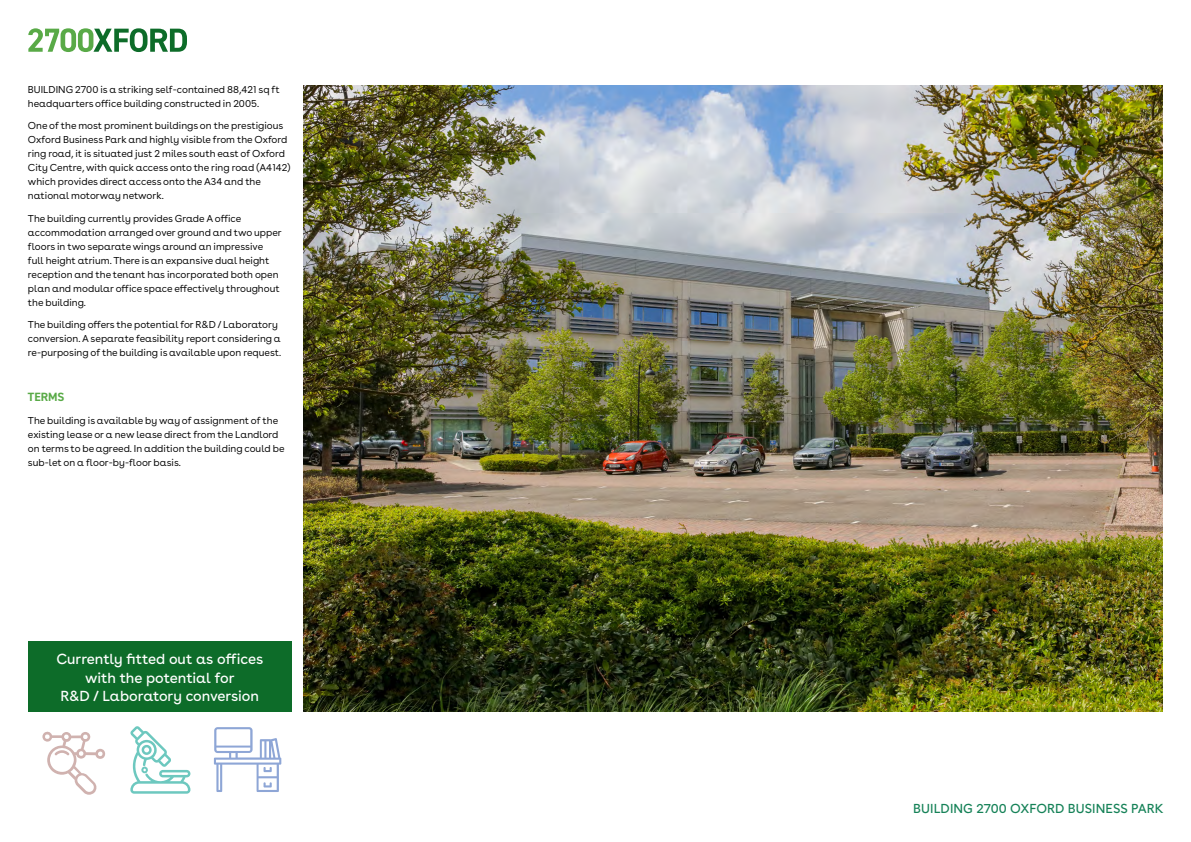
<style>
.page{position:relative;width:1191px;height:842px;background:#fff}
.page>*{position:absolute;margin:0;border:0;box-sizing:border-box;transform-origin:0 0}
.t1{font:14.5px/18.2px "Buenos Aires";letter-spacing:-.005em;color:#fff;text-align:center}
.t2{font:13px "Buenos Aires";color:#168258}
.t3{font:700 12px "DIN2014";color:#59aa47}
.t4{font:10px/14px "Buenos Aires";color:#000}
</style>
<div class="page">
<img style="left:304px;top:85px;width:858px;height:626px">
<svg style="left:42px;top:731px;width:64px;height:64px"></svg>
<svg style="left:130px;top:726px;width:60px;height:68px"></svg>
<svg style="left:214px;top:727px;width:67px;height:65px"></svg>
<div style="left:28px;top:641px;width:264px;height:70px;background:#0d6c29"></div>
<svg style="left:28px;top:28px;width:159px;height:24px"></svg>
<p class="t4" style="left:28px;top:81px;width:253px">BUILDING 2700 is a striking self-contained 88,421 sq ft headquarters office building constructed in 2005.</p>
<p class="t4" style="left:28px;top:118px;width:264px">One of the most prominent buildings on the prestigious Oxford Business Park and highly visible from the Oxford ring road, it is situated just 2 miles south east of Oxford City Centre, with quick access onto the ring road (A4142) which provides direct access onto the A34 and the national motorway network.</p>
<p class="t4" style="left:28px;top:210px;width:255px">The building currently provides Grade A office accommodation arranged over ground and two upper floors in two separate wings around an impressive full height atrium. There is an expansive dual height reception and the tenant has incorporated both open plan and modular office space effectively throughout the building.</p>
<p class="t4" style="left:28px;top:317px;width:255px">The building offers the potential for R&amp;D / Laboratory conversion. A separate feasibility report considering a re-purposing of the building is available upon request.</p>
<p class="t3" style="left:28px;top:389px;width:38px">TERMS</p>
<p class="t4" style="left:28px;top:412px;width:258px">The building is available by way of assignment of the existing lease or a new lease direct from the Landlord on terms to be agreed. In addition the building could be sub-let on a floor-by-floor basis.</p>
<h1 class="t1" style="left:56px;top:649px;width:208px">Currently fitted out as offices with the potential for<br>R&amp;D / Laboratory conversion</h1>
<h2 class="t2" style="left:913px;top:798px;width:252px">BUILDING 2700 OXFORD BUSINESS PARK</h2>
</div>
